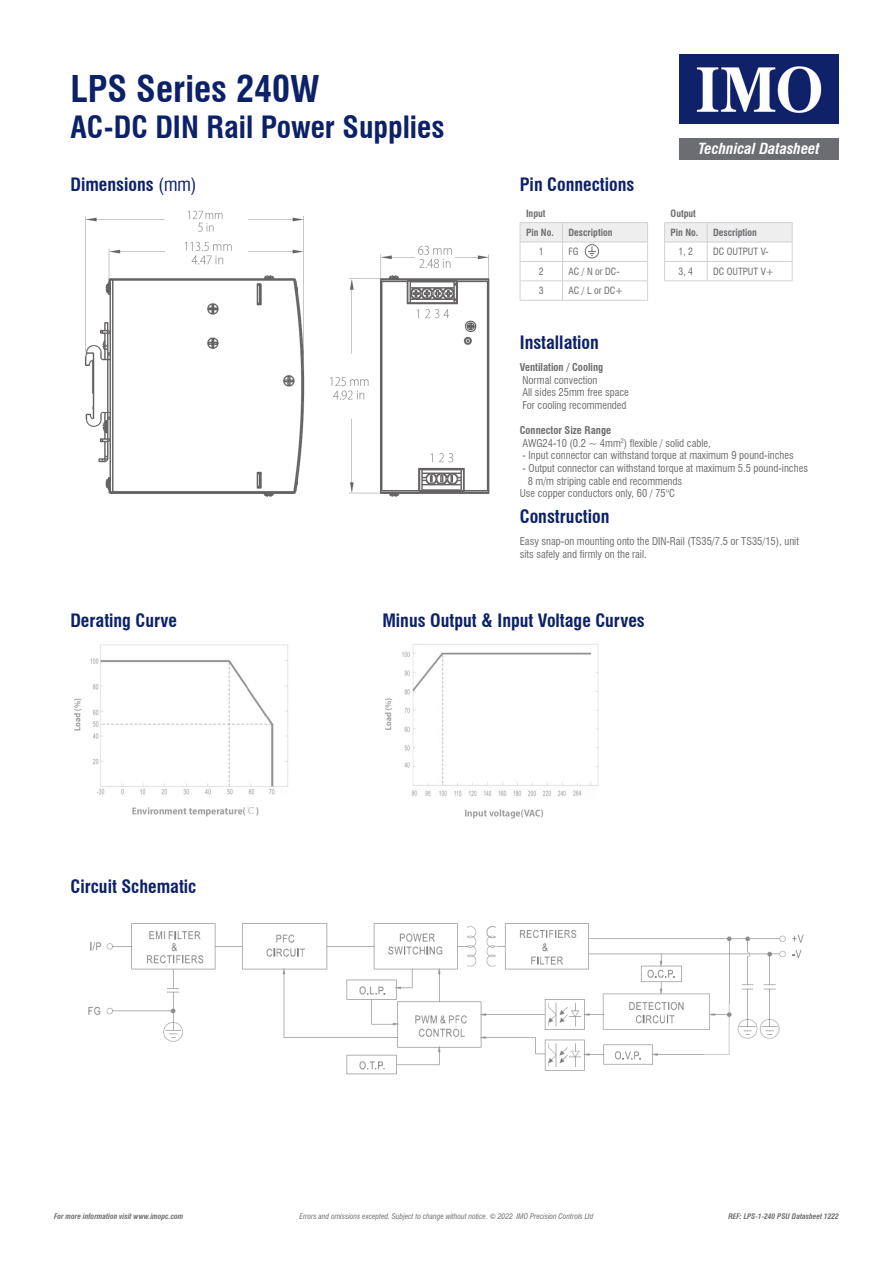
<style>
.page{position:relative;width:893px;height:1263px;background:#fff}
.page>*{position:absolute;margin:0;border:0;box-sizing:border-box;transform-origin:0 0}
.t1{font:700 condensed 36px "Swiss 721 BT";color:#0d2169}
.t2{font:700 condensed 30px "Swiss 721 BT";color:#0d2169}
.Body{font:700 condensed 18px "Swiss 721 BT";color:#0d2169}
.t3{font:italic 700 condensed 15px "Swiss 721 BT";color:#fff}
.t4{font:condensed 10.5px/12.6px "Swiss 721 BT";color:#6c6d70}
.t5{font:700 condensed 10.5px "Swiss 721 BT";color:#6c6d70}
.t6{font:condensed 9.75px "Swiss 721 BT";color:#6c6d70}
.t7{font:700 condensed 9.75px "Swiss 721 BT";color:#6c6d70}
.t8{font:italic condensed 7.5px "Swiss 721 BT";color:#6c6d70}
.t9{font:italic 700 condensed 7.5px "Swiss 721 BT";color:#6c6d70}
.s1{font-weight:400}
</style>
<div class="page">
<img style="left:679px;top:54px;width:160px;height:69px">
<div style="left:679px;top:138px;width:160px;height:21px;background:#6c6d70"></div>
<img style="left:85px;top:210px;width:405px;height:287px">
<hr style="left:520px;top:222px;width:43px;height:1px;background:#d1d2d4">
<hr style="left:563px;top:222px;width:85px;height:1px;background:#d1d2d4">
<hr style="left:520px;top:300px;width:43px;height:1px;background:#d1d2d4">
<hr style="left:563px;top:300px;width:85px;height:1px;background:#d1d2d4">
<svg style="left:520px;top:223px;width:128px;height:77px"></svg>
<hr style="left:664px;top:222px;width:43px;height:1px;background:#d1d2d4">
<hr style="left:707px;top:222px;width:85px;height:1px;background:#d1d2d4">
<svg style="left:664px;top:223px;width:129px;height:58px"></svg>
<hr style="left:664px;top:281px;width:43px;height:1px;background:#d1d2d4">
<hr style="left:707px;top:281px;width:85px;height:1px;background:#d1d2d4">
<img style="left:73px;top:644px;width:215px;height:173px">
<img style="left:384px;top:644px;width:215px;height:175px">
<img style="left:88px;top:923px;width:716px;height:152px">
<p class="t1" style="left:70px;top:67px;width:251px">LPS Series 240W</p>
<p class="t2" style="left:70px;top:109px;width:376px">AC-DC DIN Rail Power Supplies</p>
<p class="Body" style="left:70px;top:174px;width:128px">Dimensions <span class="s1">(mm)</span></p>
<p class="Body" style="left:520px;top:174px;width:116px">Pin Connections</p>
<p class="t7" style="left:526px;top:207px;width:21px">Input</p>
<p class="t7" style="left:526px;top:227px;width:29px">Pin No.</p>
<p class="t7" style="left:569px;top:227px;width:45px">Description</p>
<p class="t6" style="left:539px;top:246px;width:6px">1</p>
<p class="t6" style="left:569px;top:246px;width:11px">FG</p>
<p class="t6" style="left:539px;top:265px;width:6px">2</p>
<p class="t6" style="left:569px;top:265px;width:53px">AC / N or DC-</p>
<p class="t6" style="left:539px;top:285px;width:6px">3</p>
<p class="t6" style="left:569px;top:285px;width:56px">AC / L or DC+</p>
<p class="t3" style="left:698px;top:139px;width:123px">Technical Datasheet</p>
<p class="t7" style="left:671px;top:207px;width:27px">Output</p>
<p class="t7" style="left:671px;top:227px;width:29px">Pin No.</p>
<p class="t7" style="left:713px;top:227px;width:45px">Description</p>
<p class="t6" style="left:679px;top:246px;width:16px">1, 2</p>
<p class="t6" style="left:713px;top:246px;width:57px">DC OUTPUT V-</p>
<p class="t6" style="left:679px;top:265px;width:16px">3, 4</p>
<p class="t6" style="left:713px;top:265px;width:62px">DC OUTPUT V+</p>
<p class="Body" style="left:520px;top:331px;width:81px">Installation</p>
<p class="t5" style="left:520px;top:361px;width:85px">Ventilation / Cooling</p>
<p class="t4" style="left:522px;top:374px;width:77px">Normal convection</p>
<p class="t4" style="left:522px;top:386px;width:108px">All sides 25mm free space</p>
<p class="t4" style="left:522px;top:399px;width:106px">For cooling recommended</p>
<p class="t5" style="left:520px;top:424px;width:93px">Connector Size Range</p>
<p class="t4" style="left:522px;top:437px;width:190px">AWG24-10 (0.2 ~ 4mm<sup>2</sup>) flexible / solid cable,</p>
<p class="t4" style="left:522px;top:449px;width:273px">- Input connector can withstand torque at maximum 9 pound-inches</p>
<p class="t4" style="left:522px;top:462px;width:287px">- Output connector can withstand torque at maximum 5.5 pound-inches</p>
<p class="t4" style="left:528px;top:474px;width:156px">8 m/m striping cable end recommends</p>
<p class="t4" style="left:520px;top:487px;width:157px">Use copper conductors only, 60 / 75°C</p>
<p class="Body" style="left:520px;top:506px;width:91px">Construction</p>
<p class="t4" style="left:520px;top:535px;width:281px">Easy snap-on mounting onto the DIN-Rail (TS35/7.5 or TS35/15), unit sits safely and firmly on the rail.</p>
<p class="Body" style="left:70px;top:609px;width:108px">Derating Curve</p>
<p class="Body" style="left:70px;top:875px;width:127px">Circuit Schematic</p>
<p class="Body" style="left:382px;top:609px;width:264px">Minus Output &amp; Input Voltage Curves</p>
<p class="t9" style="left:54px;top:1212px;width:131px">For more information visit www.imopc.com</p>
<p class="t8" style="left:299px;top:1212px;width:296px">Errors and omissions excepted. Subject to change without notice. © 2022 IMO Precision Controls Ltd</p>
<p class="t9" style="left:728px;top:1212px;width:112px">REF: LPS-1-240 PSU Datasheet 1222</p>
</div>
